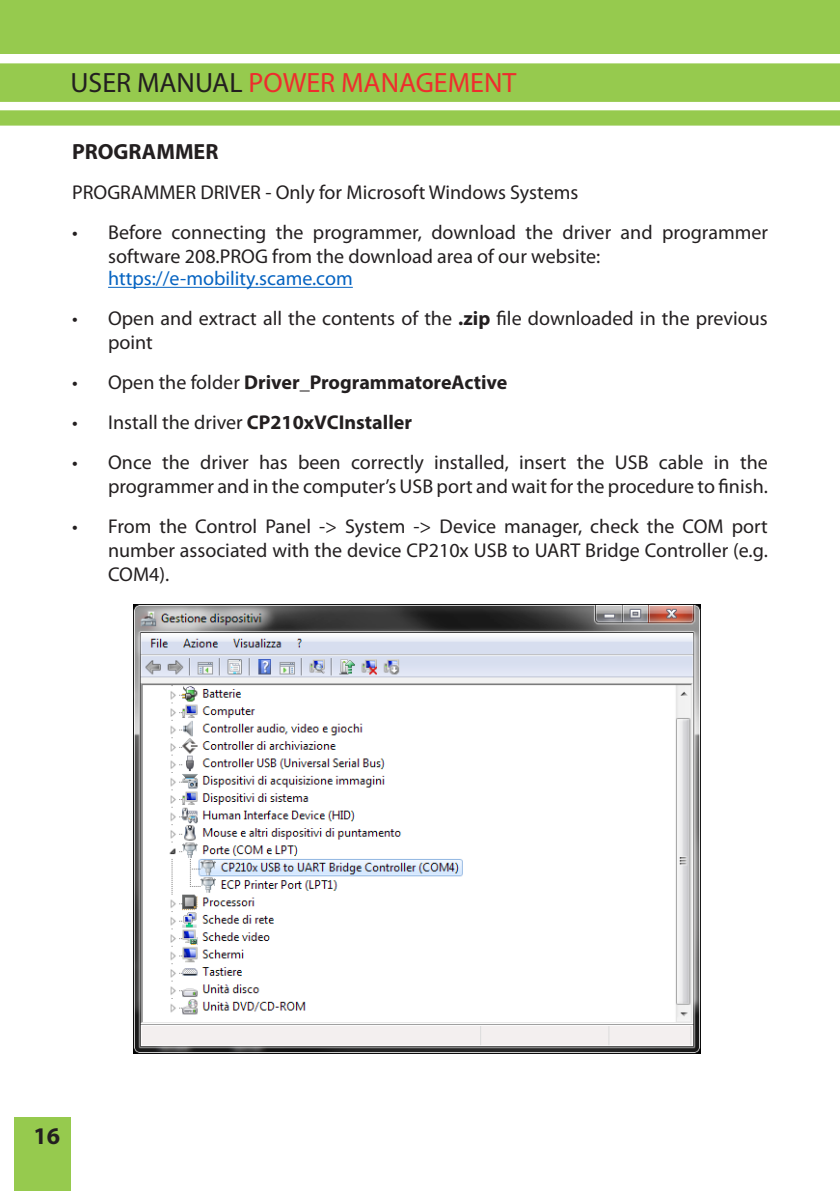
<style>
.page{position:relative;width:840px;height:1191px;background:#fff}
.page>*{position:absolute;margin:0;border:0;box-sizing:border-box;transform-origin:0 0}
.t1{font:28px "Myriad Pro";color:#ee2d2d}
.t2{font:700 24px "Myriad Pro";color:#231f20}
.Titolo{font:700 22px "Myriad Pro";color:#231f20}
.Testo_normale{font:20px/24px "Myriad Pro";color:#231f20}
.t3{font:700 20px "Myriad Pro";color:#231f20}
.Normal_-_Copia{font:20px "Myriad Pro";color:#0563c1}
.s1{color:#231f20}
.s2{font-weight:700}
.s3{font-weight:400}
</style>
<div class="page">
<div style="left:0;top:0;width:839px;height:54px;background:#96ca4e"></div>
<svg style="left:0;top:63px;width:839px;height:63px;background:#a5d167"></svg>
<div style="left:14px;top:1117px;width:57px;height:74px;background:#96ca4e"></div>
<hr style="left:108px;top:287px;width:244px;height:1px;background:#0563c1">
<img style="left:133px;top:605px;width:567px;height:448px">
<h1 class="t1" style="left:70px;top:66px;width:447px"><span class="s1">USER MANUAL</span> POWER MANAGEMENT</h1>
<p class="Titolo" style="left:72px;top:137px;width:148px">PROGRAMMER</p>
<p class="Testo_normale" style="left:72px;top:180px;width:507px">PROGRAMMER DRIVER - Only for Microsoft Windows Systems</p>
<p class="Testo_normale" style="left:108px;top:220px;width:661px;text-indent:-36px">• Before connecting the programmer, download the driver and programmer software 208.PROG from the download area of our website:</p>
<p class="Normal_-_Copia" style="left:108px;top:266px;width:246px">https://e-mobility.scame.com</p>
<p class="Testo_normale" style="left:108px;top:306px;width:661px;text-indent:-36px">• Open and extract all the contents of the <span class="s2">.zip</span> file downloaded in the previous point</p>
<p class="t3" style="left:72px;top:369px;width:436px"><span class="s3">• Open the folder</span> Driver_ProgrammatoreActive</p>
<p class="Testo_normale" style="left:72px;top:410px;width:341px">• Install the driver <span class="s2">CP210xVCInstaller</span></p>
<p class="Testo_normale" style="left:72px;top:450px;width:697px;text-align:right">• Once the driver has been correctly installed, insert the USB cable in the programmer and in the computer’s USB port and wait for the procedure to finish.</p>
<p class="Testo_normale" style="left:108px;top:514px;width:660px;text-align:justify;text-indent:-36px">• From the Control Panel -&gt; System -&gt; Device manager, check the COM port number associated with the device CP210x USB to UART Bridge Controller (e.g.<br>COM4).</p>
<p class="t2" style="left:33px;top:1120px;width:28px">16</p>
</div>
